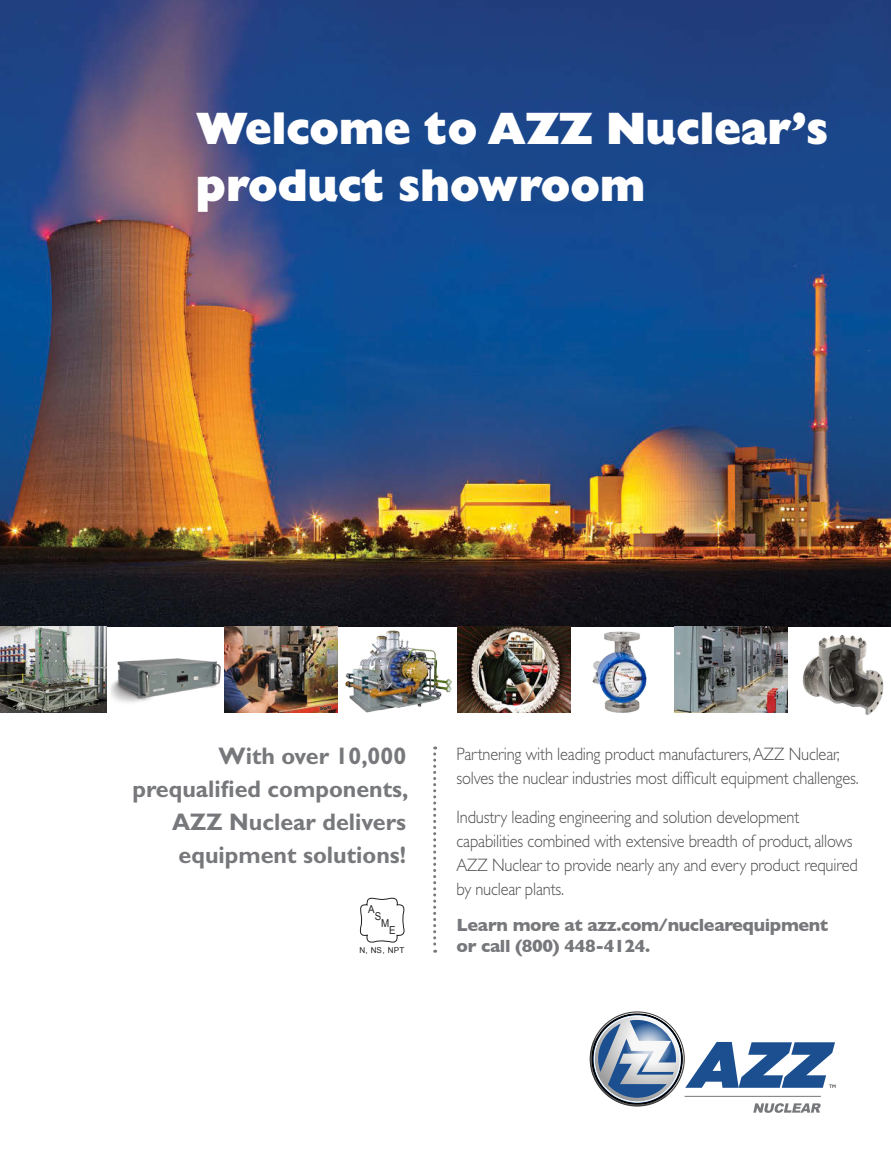
<style>
.page{position:relative;width:891px;height:1175px;background:#fff}
.page>*{position:absolute;margin:0;border:0;box-sizing:border-box;transform-origin:0 0}
.t1{font:45px/57px "Gill Sans Std Extra Bold Disp";color:#fff}
.t2{font:700 24px/33px "Gill Sans Std";color:#77787b;text-align:right}
.t3{font:300 18px/24px "Gill Sans Std";letter-spacing:-.01em;color:#4d4d4f;scale:.91 1}
.t4{font:700 18px/21px "Gill Sans";letter-spacing:-.02em;color:#77787b}
.t5{font:10.95px "Arial";color:#231f20;scale:.9 1}
.t6{font:8.1px "Arial";color:#231f20}
.t7{font:4.95px "Gill Sans Std";color:#231f20}
</style>
<div class="page">
<img style="left:345px;top:630px;width:107px;height:83px">
<img style="left:0;top:0;width:891px;height:626px">
<svg style="left:686px;top:1042px;width:149px;height:45px"></svg>
<hr style="left:685px;top:1095px;width:136px;height:1px;background:#77787b">
<svg style="left:753px;top:1103px;width:68px;height:9px"></svg>
<svg style="left:590px;top:1012px;width:94px;height:94px"></svg>
<svg style="left:590px;top:1020px;width:86px;height:85px"></svg>
<img style="left:802px;top:635px;width:82px;height:80px">
<img style="left:674px;top:626px;width:113px;height:87px">
<img style="left:106px;top:643px;width:115px;height:70px">
<img style="left:224px;top:626px;width:113px;height:87px">
<img style="left:592px;top:631px;width:55px;height:82px">
<img style="left:0;top:626px;width:106px;height:87px">
<img style="left:458px;top:626px;width:113px;height:87px">
<svg style="left:433px;top:746px;width:3px;height:206px"></svg>
<svg style="left:359px;top:897px;width:46px;height:46px"></svg>
<p class="t1" style="left:196px;top:100px;width:634px">Welcome to AZZ Nuclear’s product showroom</p>
<p class="t2" style="left:132px;top:739px;width:278px">With over 10,000 prequalified components,<br>AZZ Nuclear delivers equipment solutions!</p>
<p class="t5" style="left:368px;top:903px;width:9px">A</p>
<p class="t5" style="left:375px;top:910px;width:9px">S</p>
<p class="t5" style="left:381px;top:917px;width:11px">M</p>
<p class="t5" style="left:389px;top:923px;width:9px">E</p>
<p class="t6" style="left:360px;top:945px;width:46px">N, NS, NPT</p>
<p class="t3" style="left:457px;top:742px;width:443px">Partnering with leading product manufacturers, AZZ Nuclear, solves the nuclear industries most difficult equipment challenges.</p>
<p class="t3" style="left:457px;top:805px;width:442px">Industry leading engineering and solution development capabilities combined with extensive breadth of product, allows AZZ Nuclear to provide nearly any and every product required by nuclear plants.</p>
<p class="t4" style="left:457px;top:914px;width:373px">Learn more at azz.com/nuclearequipment or call (800) 448-4124.</p>
<p class="t7" style="left:829px;top:1083px;width:8px">TM</p>
</div>
